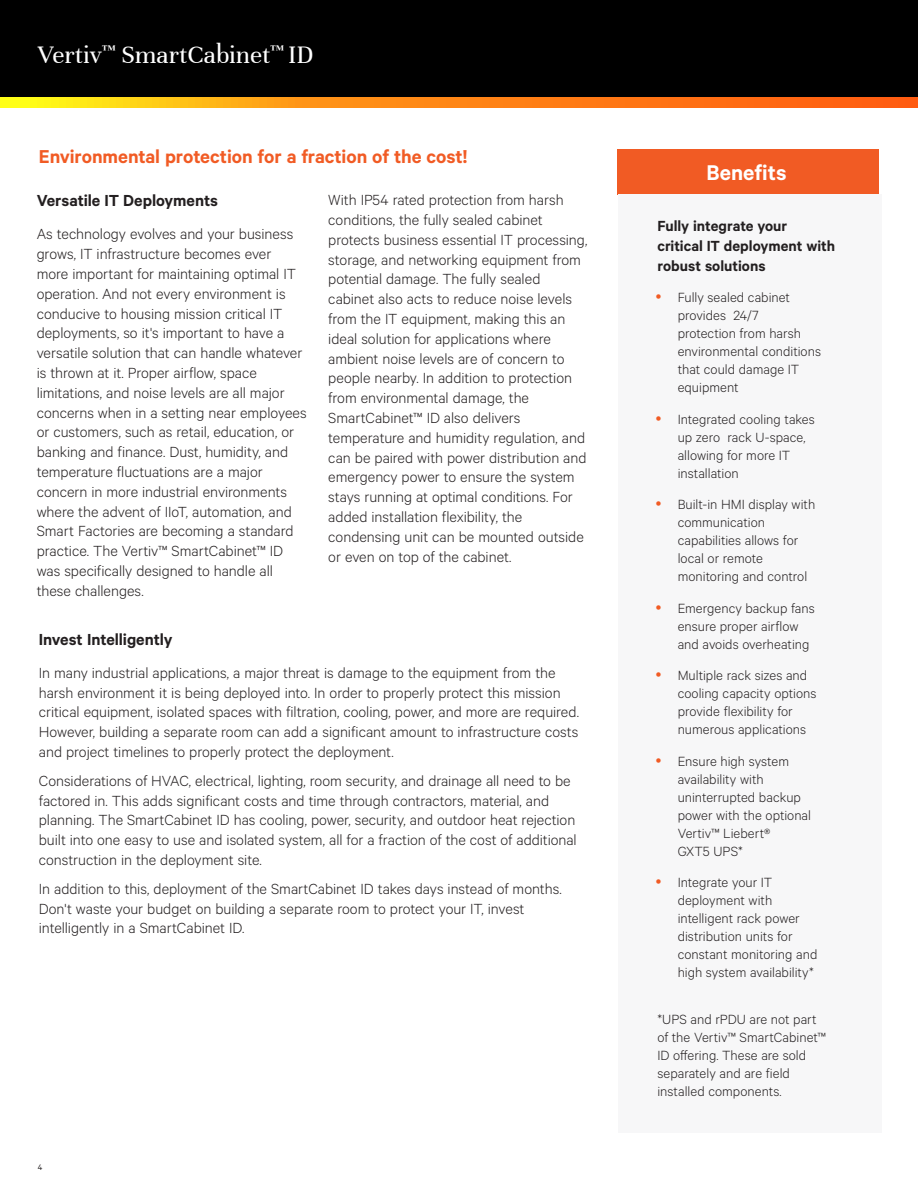
<style>
.page{position:relative;width:918px;height:1188px;background:#fff}
.page>*{position:absolute;margin:0;border:0;box-sizing:border-box;transform-origin:0 0}
.t1{font:27px "Unna";color:#fff}
.t2{font:600 24px "Calibre";color:#fff}
.t3{font:600 21px "Calibre";letter-spacing:-.005em;color:#f15b24}
.t4{font:600 18px "Calibre";letter-spacing:-.005em;color:#231f20}
.t5{font:300 16.5px/19.8px "Calibre";color:#231f20}
.t6{font:600 16.5px/19.8px "Calibre";color:#231f20}
.t7{font:300 15px/18px "Calibre";color:#231f20}
.t8{font:9px "Calibre";color:#231f20}
</style>
<div class="page">
<div style="left:0;top:0;width:918px;height:108px;background:#000"></div>
<svg style="left:0;top:98px;width:918px;height:10px;background:#ff9314"></svg>
<div style="left:618px;top:149px;width:261px;height:45px;background:#f15b24"></div>
<div style="left:618px;top:194px;width:263px;height:939px;background:#f7f7f8"></div>
<h1 class="t1" style="left:38px;top:39px;width:277px">Vertiv<sup>™</sup> SmartCabinet<sup>™</sup> ID</h1>
<p class="t3" style="left:39px;top:144px;width:430px">Environmental protection for a fraction of the cost!</p>
<p class="t4" style="left:37px;top:190px;width:183px">Versatile IT Deployments</p>
<p class="t5" style="left:37px;top:224px;width:271px">As technology evolves and your business grows, IT infrastructure becomes ever more important for maintaining optimal IT operation. And not every environment is conducive to housing mission critical IT deployments, so it's important to have a versatile solution that can handle whatever is thrown at it. Proper airflow, space limitations, and noise levels are all major concerns when in a setting near employees or customers, such as retail, education, or banking and finance. Dust, humidity, and temperature fluctuations are a major concern in more industrial environments where the advent of IIoT, automation, and Smart Factories are becoming a standard practice. The Vertiv™ SmartCabinet™ ID was specifically designed to handle all these challenges.</p>
<p class="t5" style="left:328px;top:189px;width:261px">With IP54 rated protection from harsh conditions, the fully sealed cabinet protects business essential IT processing, storage, and networking equipment from potential damage. The fully sealed cabinet also acts to reduce noise levels from the IT equipment, making this an ideal solution for applications where ambient noise levels are of concern to people nearby. In addition to protection from environmental damage, the SmartCabinet™ ID also delivers temperature and humidity regulation, and can be paired with power distribution and emergency power to ensure the system stays running at optimal conditions. For added installation flexibility, the condensing unit can be mounted outside or even on top of the cabinet.</p>
<p class="t4" style="left:39px;top:628px;width:135px">Invest Intelligently</p>
<p class="t5" style="left:39px;top:662px;width:542px">In many industrial applications, a major threat is damage to the equipment from the harsh environment it is being deployed into. In order to properly protect this mission critical equipment, isolated spaces with filtration, cooling, power, and more are required.<br>However, building a separate room can add a significant amount to infrastructure costs and project timelines to properly protect the deployment.</p>
<p class="t5" style="left:39px;top:770px;width:539px">Considerations of HVAC, electrical, lighting, room security, and drainage all need to be factored in. This adds significant costs and time through contractors, material, and planning. The SmartCabinet ID has cooling, power, security, and outdoor heat rejection built into one easy to use and isolated system, all for a fraction of the cost of additional construction in the deployment site.</p>
<p class="t5" style="left:39px;top:878px;width:524px">In addition to this, deployment of the SmartCabinet ID takes days instead of months.<br>Don't waste your budget on building a separate room to protect your IT, invest intelligently in a SmartCabinet ID.</p>
<p class="t8" style="left:38px;top:1162px;width:6px">4</p>
<h2 class="t2" style="left:707px;top:158px;width:81px">Benefits</h2>
<p class="t6" style="left:657px;top:216px;width:179px">Fully integrate your critical IT deployment with robust solutions</p>
<p class="t7" style="left:678px;top:288px;width:145px">Fully sealed cabinet provides 24/7<br>protection from harsh environmental conditions that could damage IT equipment</p>
<p class="t7" style="left:678px;top:409px;width:139px">Integrated cooling takes up zero rack U-space, allowing for more IT installation</p>
<p class="t7" style="left:678px;top:495px;width:139px">Built-in HMI display with communication capabilities allows for local or remote monitoring and control</p>
<p class="t7" style="left:678px;top:598px;width:139px">Emergency backup fans ensure proper airflow and avoids overheating</p>
<p class="t7" style="left:678px;top:666px;width:140px">Multiple rack sizes and cooling capacity options provide flexibility for numerous applications</p>
<p class="t7" style="left:678px;top:751px;width:135px">Ensure high system availability with uninterrupted backup power with the optional<br>Vertiv™ Liebert®<br>GXT5 UPS*</p>
<p class="t7" style="left:678px;top:873px;width:141px">Integrate your IT deployment with intelligent rack power distribution units for constant monitoring and high system availability*</p>
<p class="t7" style="left:657px;top:1009px;width:170px">*UPS and rPDU are not part of the Vertiv™ SmartCabinet™<br>ID offering. These are sold separately and are field installed components.</p>
</div>
